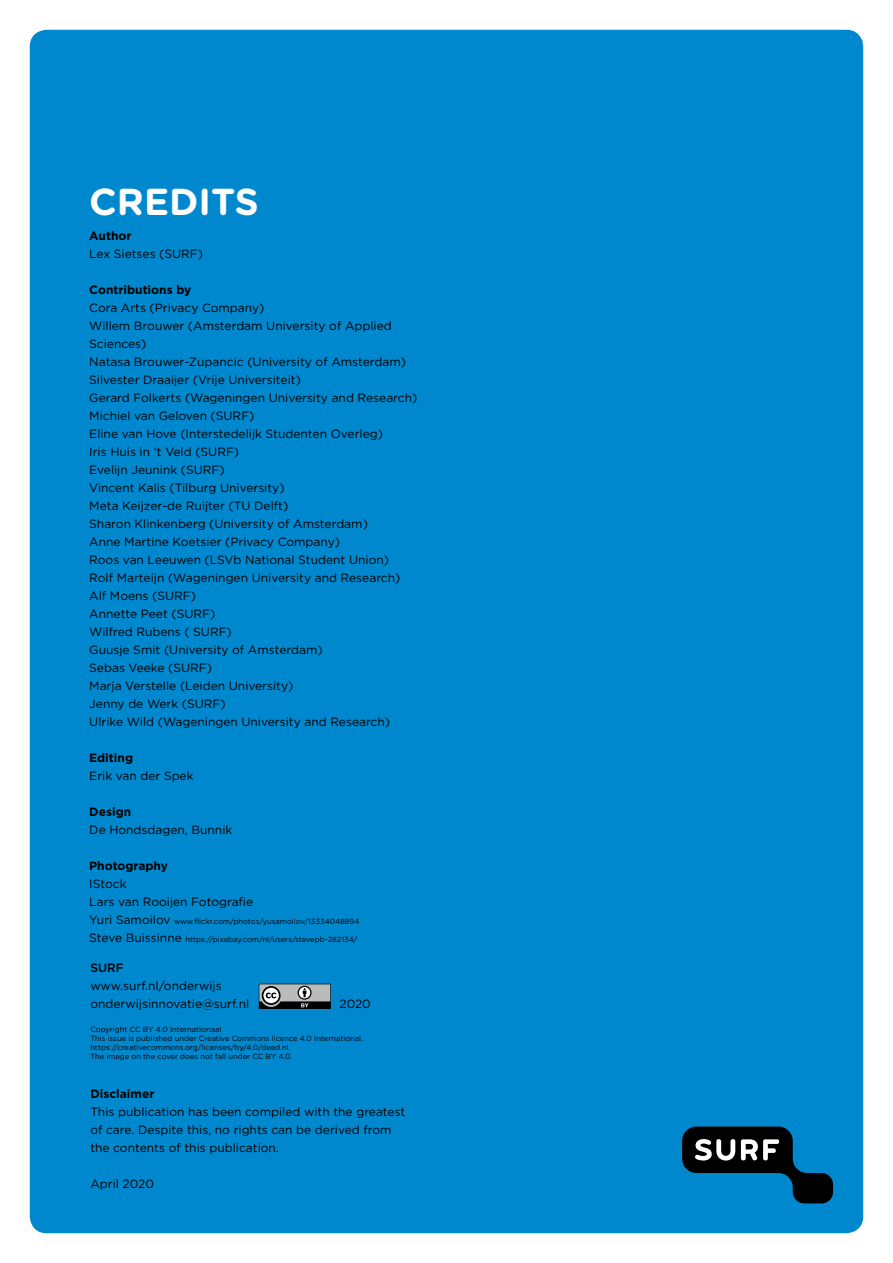
<style>
.page{position:relative;width:893px;height:1263px;background:#fff}
.page>*{position:absolute;margin:0;border:0;box-sizing:border-box;transform-origin:0 0}
.t1{font:700 37.5px "Gotham Rounded";color:#fff}
.t2{font:12px/18px "Gotham";color:#000}
.t3{font:700 12px "Gotham";color:#000}
.t4{font:500 12px "Gotham";color:#000}
.t5{font:7.5px/9px "Gotham";color:#000}
.s1{font-size:12px}
</style>
<div class="page">
<div style="left:30px;top:30px;width:833px;height:1203px;background:#0088ce;border-radius:17px"></div>
<svg style="left:259px;top:984px;width:72px;height:25px"></svg>
<svg style="left:682px;top:1126px;width:151px;height:77px"></svg>
<h1 class="t1" style="left:89px;top:175px;width:171px">CREDITS</h1>
<p class="t3" style="left:89px;top:228px;width:44px">Author</p>
<p class="t2" style="left:89px;top:244px;width:115px">Lex Sietses (SURF)</p>
<p class="t3" style="left:89px;top:282px;width:104px">Contributions by</p>
<p class="t2" style="left:89px;top:298px;width:330px">Cora Arts (Privacy Company)<br>Willem Brouwer (Amsterdam University of Applied Sciences)<br>Natasa Brouwer-Zupancic (University of Amsterdam)<br>Silvester Draaijer (Vrije Universiteit)<br>Gerard Folkerts (Wageningen University and Research)<br>Michiel van Geloven (SURF)<br>Eline van Hove (Interstedelijk Studenten Overleg)<br>Iris Huis in ‘t Veld (SURF)<br>Evelijn Jeunink (SURF)<br>Vincent Kalis (Tilburg University)<br>Meta Keijzer-de Ruijter (TU Delft)<br>Sharon Klinkenberg (University of Amsterdam)<br>Anne Martine Koetsier (Privacy Company)<br>Roos van Leeuwen (LSVb National Student Union)<br>Rolf Marteijn (Wageningen University and Research)<br>Alf Moens (SURF)<br>Annette Peet (SURF)<br>Wilfred Rubens ( SURF)<br>Guusje Smit (University of Amsterdam)<br>Sebas Veeke (SURF)<br>Marja Verstelle (Leiden University)<br>Jenny de Werk (SURF)<br>Ulrike Wild (Wageningen University and Research)</p>
<p class="t3" style="left:89px;top:750px;width:45px">Editing</p>
<p class="t2" style="left:89px;top:766px;width:106px">Erik van der Spek</p>
<p class="t3" style="left:89px;top:804px;width:43px">Design</p>
<p class="t2" style="left:89px;top:820px;width:145px">De Hondsdagen, Bunnik</p>
<p class="t3" style="left:89px;top:858px;width:80px">Photography</p>
<p class="t2" style="left:89px;top:874px;width:165px">IStock<br>Lars van Rooijen Fotografie</p>
<p class="t5" style="left:89px;top:916px;width:272px"><span class="s1">Yuri Samoilov</span> www.flickr.com/photos/yusamoilov/13334048894</p>
<p class="t5" style="left:89px;top:934px;width:270px"><span class="s1">Steve Buissinne</span> https://pixabay.com/nl/users/stevepb-282134/</p>
<p class="t4" style="left:90px;top:960px;width:35px">SURF</p>
<p class="t2" style="left:90px;top:976px;width:161px">www.surf.nl/onderwijs onderwijsinnovatie@surf.nl</p>
<p class="t2" style="left:339px;top:994px;width:33px">2020</p>
<p class="t5" style="left:90px;top:1024px;width:274px">Copyright CC BY 4.0 Internationaal<br>This issue is published under Creative Commons licence 4.0 International. https://creativecommons.org/licenses/by/4.0/deed.nl.<br>The image on the cover does not fall under CC BY 4.0.</p>
<p class="t3" style="left:90px;top:1086px;width:66px">Disclaimer</p>
<p class="t2" style="left:90px;top:1102px;width:317px">This publication has been compiled with the greatest of care. Despite this, no rights can be derived from the contents of this publication.</p>
<p class="t2" style="left:90px;top:1174px;width:65px">April 2020</p>
</div>
